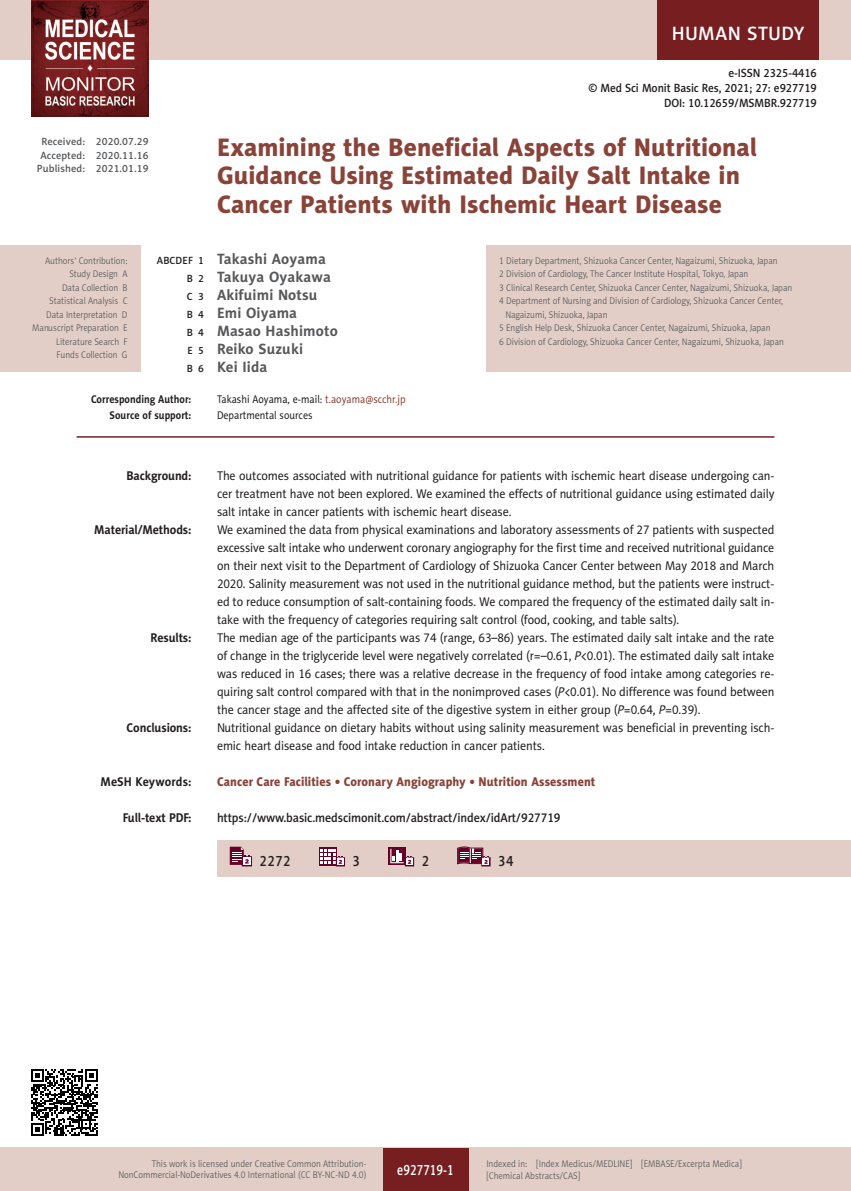
<style>
.page{position:relative;width:851px;height:1191px;background:#fff}
.page>*{position:absolute;margin:0;border:0;box-sizing:border-box;transform-origin:0 0}
.MSM_Tytul{font:25.5px/28.5px "Naomi Sans EFN Heavy";color:#894338}
.t1{font:19.5px "Naomi Sans EFN Medium";letter-spacing:.015em;color:#fff}
.MSM_Autorzy{font:700 15px "Naomi Sans EFN";letter-spacing:.01em;color:#57585a}
.MSM_e-PAGINA{font:15px "Naomi Sans EFN Medium";color:#fff;scale:.8 1}
.MSM_dane{font:15px "Naomi Sans EFN Medium";letter-spacing:.03em;color:#231f20;scale:.9 1}
.MSM_Summary_body{font:12.75px/18px "Naomi Sans EFN";letter-spacing:-.01em;color:#231f20;text-align:justify;scale:.95 1}
.MSM_full_text_pdf{font:12.75px "Naomi Sans EFN Medium";letter-spacing:-.01em;color:#231f20;scale:.95 1}
.MSM_keywords{font:12.75px "Naomi Sans EFN Heavy";letter-spacing:.005em;color:#894338;scale:.95 1}
.MSM_Summary_body-2{font:700 12.75px "Naomi Sans EFN";letter-spacing:-.01em;color:#231f20;scale:.95 1}
.MSM_keywords-2{font:700 12.75px "Naomi Sans EFN";letter-spacing:.005em;color:#231f20;scale:.95 1}
.MSM_full_text_pdf-2{font:700 12.75px "Naomi Sans EFN";letter-spacing:-.01em;color:#231f20;scale:.95 1}
.MSM_full_text_pdf-3{font:12px "Naomi Sans EFN Medium";letter-spacing:-.01em;color:#231f20;scale:.95 1}
.MSM_Adres{font:11.25px "Naomi Sans EFN";color:#231f20;scale:.9 1}
.MSM_Adres-2{font:700 11.25px "Naomi Sans EFN";color:#231f20;scale:.9 1}
.MSM_Support{font:11.25px "Naomi Sans EFN";color:#231f20;scale:.9 1}
.MSM_Support-2{font:700 11.25px "Naomi Sans EFN";color:#231f20;scale:.9 1}
.t2{font:10.5px "Naomi Sans EFN Medium";letter-spacing:.01em;color:#57585a}
.MSM_Afiliacja{font:9.75px/11.2px "Naomi Sans EFN Light";color:#57585a;scale:.9 1}
.s1{font-family:"Naomi Sans EFN Medium";font-weight:400;font-size:10.5px;color:#231f20}
.s2{color:#894338}
.s3{font-style:italic}
</style>
<div class="page">
<hr style="left:77px;top:436px;width:697px;height:2px;background:#761e20">
<div style="left:0;top:246px;width:140px;height:126px;background:#e2cec6"></div>
<div style="left:486px;top:246px;width:364px;height:126px;background:#e2cec6"></div>
<div style="left:217px;top:840px;width:633px;height:36px;background:#e2cec6"></div>
<svg style="left:230px;top:846px;width:22px;height:20px"></svg>
<div style="left:319px;top:847px;width:17px;height:18px;background:#670026"></div>
<svg style="left:320px;top:848px;width:25px;height:18px"></svg>
<div style="left:388px;top:847px;width:18px;height:18px;background:#670026"></div>
<svg style="left:390px;top:849px;width:24px;height:17px"></svg>
<svg style="left:457px;top:846px;width:33px;height:20px"></svg>
<svg style="left:31px;top:1069px;width:67px;height:66px"></svg>
<div style="left:0;top:1148px;width:850px;height:43px;background:#e2cec6"></div>
<div style="left:383px;top:1147px;width:85px;height:43px;background:#761e20"></div>
<div style="left:0;top:0;width:850px;height:60px;background:#e2cec6"></div>
<div style="left:657px;top:0;width:162px;height:60px;background:#761e20"></div>
<img style="left:32px;top:0;width:117px;height:117px">
<h2 class="t1" style="left:672px;top:22px;width:134px">HUMAN STUDY</h2>
<p class="MSM_full_text_pdf-3" style="left:728px;top:66px;width:95px">e-ISSN 2325-4416</p>
<p class="MSM_full_text_pdf-3" style="left:588px;top:81px;width:242px">© Med Sci Monit Basic Res, 2021; 27: e927719</p>
<p class="MSM_full_text_pdf-3" style="left:664px;top:96px;width:162px">DOI: 10.12659/MSMBR.927719</p>
<p class="MSM_Tytul" style="left:217px;top:132px;width:541px">Examining the Beneficial Aspects of Nutritional<br>Guidance Using Estimated Daily Salt Intake in<br>Cancer Patients with Ischemic Heart Disease</p>
<p class="MSM_Autorzy" style="left:157px;top:250px;width:170px"><span class="s1">ABCDEF 1</span> Takashi Aoyama</p>
<p class="MSM_Autorzy" style="left:187px;top:268px;width:146px"><span class="s1">B 2</span> Takuya Oyakawa</p>
<p class="MSM_Autorzy" style="left:187px;top:286px;width:132px"><span class="s1">C 3</span> Akifuimi Notsu</p>
<p class="MSM_Autorzy" style="left:187px;top:304px;width:112px"><span class="s1">B 4</span> Emi Oiyama</p>
<p class="MSM_Autorzy" style="left:187px;top:322px;width:153px"><span class="s1">B 4</span> Masao Hashimoto</p>
<p class="MSM_Autorzy" style="left:187px;top:340px;width:117px"><span class="s1">E 5</span> Reiko Suzuki</p>
<p class="MSM_Autorzy" style="left:187px;top:358px;width:82px"><span class="s1">B 6</span> Kei Iida</p>
<p class="MSM_Adres-2" style="left:91px;top:393px;width:113px">Corresponding Author:</p>
<p class="MSM_Adres" style="left:217px;top:393px;width:211px">Takashi Aoyama, e-mail: <span class="s2">t.aoyama@scchr.jp</span></p>
<p class="MSM_Support-2" style="left:110px;top:409px;width:92px">Source of support:</p>
<p class="MSM_Support" style="left:217px;top:409px;width:108px">Departmental sources</p>
<p class="t2" style="left:41px;top:136px;width:109px">Received: 2020.07.29</p>
<p class="t2" style="left:40px;top:149px;width:110px">Accepted: 2020.11.16</p>
<p class="t2" style="left:37px;top:163px;width:113px">Published: 2021.01.19</p>
<p class="MSM_Afiliacja" style="left:45px;top:255px;width:93px">Authors’ Contribution:</p>
<p class="MSM_Afiliacja" style="left:69px;top:268px;width:66px">Study Design A</p>
<p class="MSM_Afiliacja" style="left:62px;top:282px;width:74px">Data Collection B</p>
<p class="MSM_Afiliacja" style="left:49px;top:295px;width:89px">Statistical Analysis C</p>
<p class="MSM_Afiliacja" style="left:46px;top:309px;width:92px">Data Interpretation D</p>
<p class="MSM_Afiliacja" style="left:32px;top:322px;width:107px">Manuscript Preparation E</p>
<p class="MSM_Afiliacja" style="left:56px;top:336px;width:81px">Literature Search F</p>
<p class="MSM_Afiliacja" style="left:57px;top:349px;width:80px">Funds Collection G</p>
<p class="MSM_Afiliacja" style="left:499px;top:255px;width:311px">1 Dietary Department, Shizuoka Cancer Center, Nagaizumi, Shizuoka, Japan</p>
<p class="MSM_Afiliacja" style="left:499px;top:268px;width:278px">2 Division of Cardiology, The Cancer Institute Hospital, Tokyo, Japan</p>
<p class="MSM_Afiliacja" style="left:499px;top:282px;width:327px">3 Clinical Research Center, Shizuoka Cancer Center, Nagaizumi, Shizuoka, Japan</p>
<p class="MSM_Afiliacja" style="left:505px;top:294px;width:310px;line-height:13.5px;text-indent:-6px">4 Department of Nursing and Division of Cardiology, Shizuoka Cancer Center,<br>Nagaizumi, Shizuoka, Japan</p>
<p class="MSM_Afiliacja" style="left:499px;top:322px;width:303px">5 English Help Desk, Shizuoka Cancer Center, Nagaizumi, Shizuoka, Japan</p>
<p class="MSM_Afiliacja" style="left:499px;top:336px;width:318px">6 Division of Cardiology, Shizuoka Cancer Center, Nagaizumi, Shizuoka, Japan</p>
<p class="MSM_Summary_body-2" style="left:126px;top:468px;width:70px">Background:</p>
<p class="MSM_Summary_body" style="left:217px;top:467px;width:588px">The outcomes associated with nutritional guidance for patients with ischemic heart disease undergoing can&shy;cer treatment have not been explored. We examined the effects of nutritional guidance using estimated daily salt intake in cancer patients with ischemic heart disease.</p>
<p class="MSM_Summary_body-2" style="left:94px;top:522px;width:104px">Material/Methods:</p>
<p class="MSM_Summary_body" style="left:217px;top:521px;width:588px">We examined the data from physical examinations and laboratory assessments of 27 patients with suspected excessive salt intake who underwent coronary angiography for the first time and received nutritional guidance on their next visit to the Department of Cardiology of Shizuoka Cancer Center between May 2018 and March 2020. Salinity measurement was not used in the nutritional guidance method, but the patients were instruct&shy;ed to reduce consumption of salt-containing foods. We compared the frequency of the estimated daily salt in&shy;take with the frequency of categories requiring salt control (food, cooking, and table salts).</p>
<p class="MSM_Summary_body-2" style="left:150px;top:630px;width:45px">Results:</p>
<p class="MSM_Summary_body" style="left:217px;top:629px;width:588px">The median age of the participants was 74 (range, 63–86) years. The estimated daily salt intake and the rate of change in the triglyceride level were negatively correlated (r=–0.61, <span class="s3">P</span>&lt;0.01). The estimated daily salt intake was reduced in 16 cases; there was a relative decrease in the frequency of food intake among categories re&shy;quiring salt control compared with that in the nonimproved cases (<span class="s3">P</span>&lt;0.01). No difference was found between the cancer stage and the affected site of the digestive system in either group (<span class="s3">P</span>=0.64, <span class="s3">P</span>=0.39).</p>
<p class="MSM_Summary_body-2" style="left:127px;top:720px;width:70px">Conclusions:</p>
<p class="MSM_Summary_body" style="left:217px;top:719px;width:588px">Nutritional guidance on dietary habits without using salinity measurement was beneficial in preventing isch&shy;emic heart disease and food intake reduction in cancer patients.</p>
<p class="MSM_keywords-2" style="left:100px;top:774px;width:97px">MeSH Keywords:</p>
<p class="MSM_keywords" style="left:217px;top:774px;width:400px">Cancer Care Facilities • Coronary Angiography • Nutrition Assessment</p>
<p class="MSM_full_text_pdf-2" style="left:123px;top:810px;width:74px">Full-text PDF:</p>
<p class="MSM_full_text_pdf" style="left:217px;top:810px;width:363px">https://www.basic.medscimonit.com/abstract/index/idArt/927719</p>
<p class="MSM_dane" style="left:259px;top:852px;width:36px">2272</p>
<p class="MSM_dane" style="left:352px;top:852px;width:10px">3</p>
<p class="MSM_dane" style="left:421px;top:852px;width:10px">2</p>
<p class="MSM_dane" style="left:498px;top:852px;width:19px">34</p>
<p class="MSM_Afiliacja" style="left:118px;top:1158px;width:277px;text-align:right">This work is licensed under Creative Common Attribution-<br>NonCommercial-NoDerivatives 4.0 International (CC BY-NC-ND 4.0)</p>
<p class="MSM_e-PAGINA" style="left:397px;top:1160px;width:72px">e927719-1</p>
<p class="MSM_Afiliacja" style="left:486px;top:1158px;width:285px">Indexed in: [Index Medicus/MEDLINE] [EMBASE/Excerpta Medica] [Chemical Abstracts/CAS]</p>
</div>
